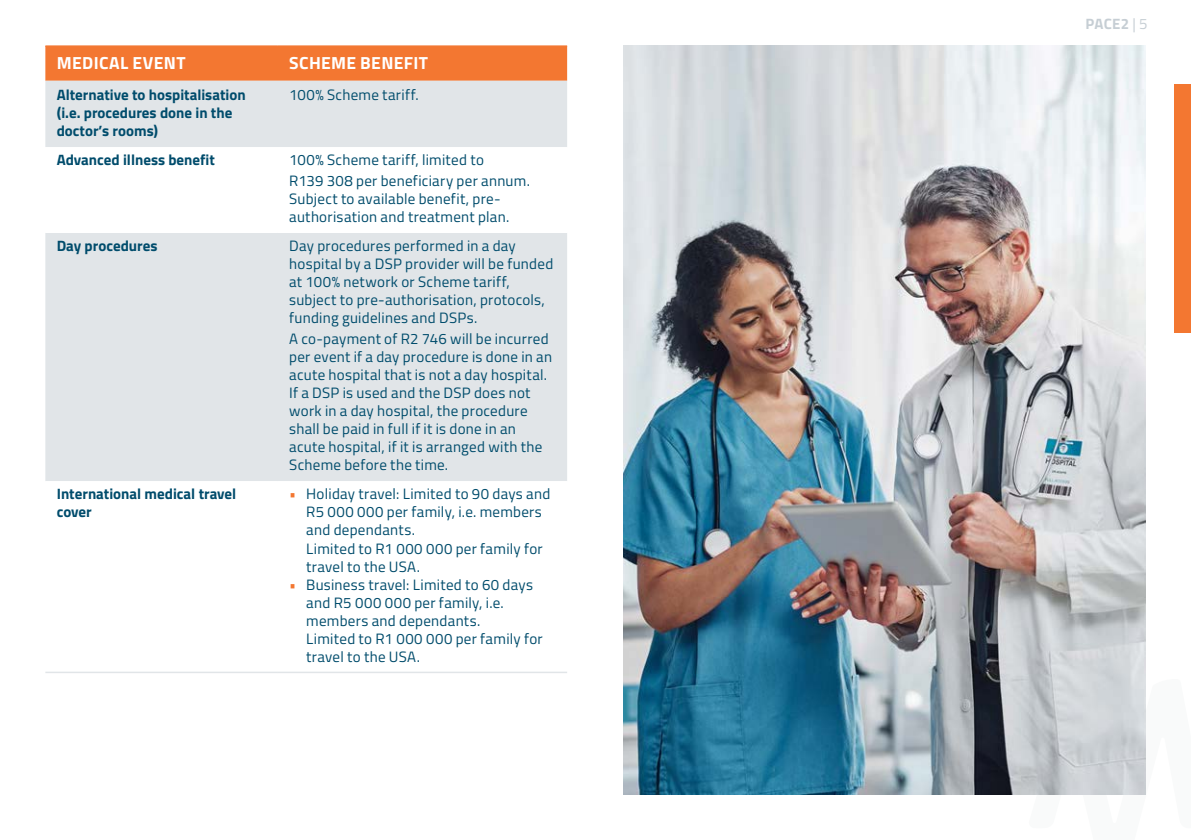
<style>
.page{position:relative;width:1191px;height:840px;background:#fff}
.page>*{position:absolute;margin:0;border:0;box-sizing:border-box;transform-origin:0 0}
.t1{font:700 17.6px "Titillium Web";letter-spacing:.02em;color:#fff}
.t2{font:15px/18px "Titillium Web";letter-spacing:.02em;color:#004c6c}
.t3{font:700 15px/18px "Titillium Web";color:#004c6c}
.t4{font:700 15px "Titillium Web";letter-spacing:.015em;color:#c6ced4}
.s1{color:#f37731}
.s2{font-weight:400}
</style>
<div class="page">
<div style="left:1174px;top:84px;width:17px;height:248px;background:#f37731"></div>
<div style="left:45px;top:47px;width:522px;height:34px;background:#f37731"></div>
<div style="left:45px;top:81px;width:522px;height:66px;background:#e1e5e8"></div>
<div style="left:45px;top:233px;width:233px;height:248px;background:#e1e5e8"></div>
<div style="left:278px;top:233px;width:289px;height:248px;background:#e1e5e8"></div>
<hr style="left:45px;top:45px;width:233px;height:2px;background:#f37731">
<hr style="left:278px;top:45px;width:289px;height:2px;background:#f37731">
<hr style="left:45px;top:671px;width:233px;height:1px;background:#e1e5e8">
<hr style="left:278px;top:671px;width:289px;height:1px;background:#e1e5e8">
<img style="left:624px;top:45px;width:521px;height:749px">
<p class="t1" style="left:57px;top:50px;width:130px">MEDICAL EVENT</p>
<p class="t1" style="left:289px;top:50px;width:140px">SCHEME BENEFIT</p>
<p class="t3" style="left:57px;top:84px;width:190px">Alternative to hospitalisation (i.e. procedures done in the doctor’s rooms)</p>
<p class="t2" style="left:289px;top:87px;width:131px">100% Scheme tariff.</p>
<p class="t3" style="left:57px;top:152px;width:160px">Advanced illness benefit</p>
<p class="t2" style="left:289px;top:151px;width:242px;line-height:20.8px">100% Scheme tariff, limited to<br>R139 308 per beneficiary per annum.</p>
<p class="t2" style="left:289px;top:191px;width:222px">Subject to available benefit, pre&shy;authorisation and treatment plan.</p>
<p class="t3" style="left:57px;top:236px;width:102px">Day procedures</p>
<p class="t2" style="left:289px;top:238px;width:265px">Day procedures performed in a day hospital by a DSP provider will be funded at 100% network or Scheme tariff, subject to pre-authorisation, protocols, funding guidelines and DSPs.</p>
<p class="t2" style="left:289px;top:331px;width:264px">A co-payment of R2 746 will be incurred per event if a day procedure is done in an acute hospital that is not a day hospital.<br>If a DSP is used and the DSP does not work in a day hospital, the procedure shall be paid in full if it is done in an acute hospital, if it is arranged with the Scheme before the time.</p>
<p class="t3" style="left:57px;top:486px;width:181px">International medical travel cover</p>
<p class="t2" style="left:306px;top:486px;width:246px;text-indent:-17px"><span class="s1">•</span> Holiday travel: Limited to 90 days and<br>R5 000 000 per family, i.e. members and dependants.<br>Limited to R1 000 000 per family for travel to the USA.</p>
<p class="t2" style="left:306px;top:576px;width:238px;text-indent:-17px"><span class="s1">•</span> Business travel: Limited to 60 days and R5 000 000 per family, i.e. members and dependants.<br>Limited to R1 000 000 per family for travel to the USA.</p>
<p class="t4" style="left:1085px;top:18px;width:64px">PACE2 <span class="s2">| 5</span></p>
</div>
